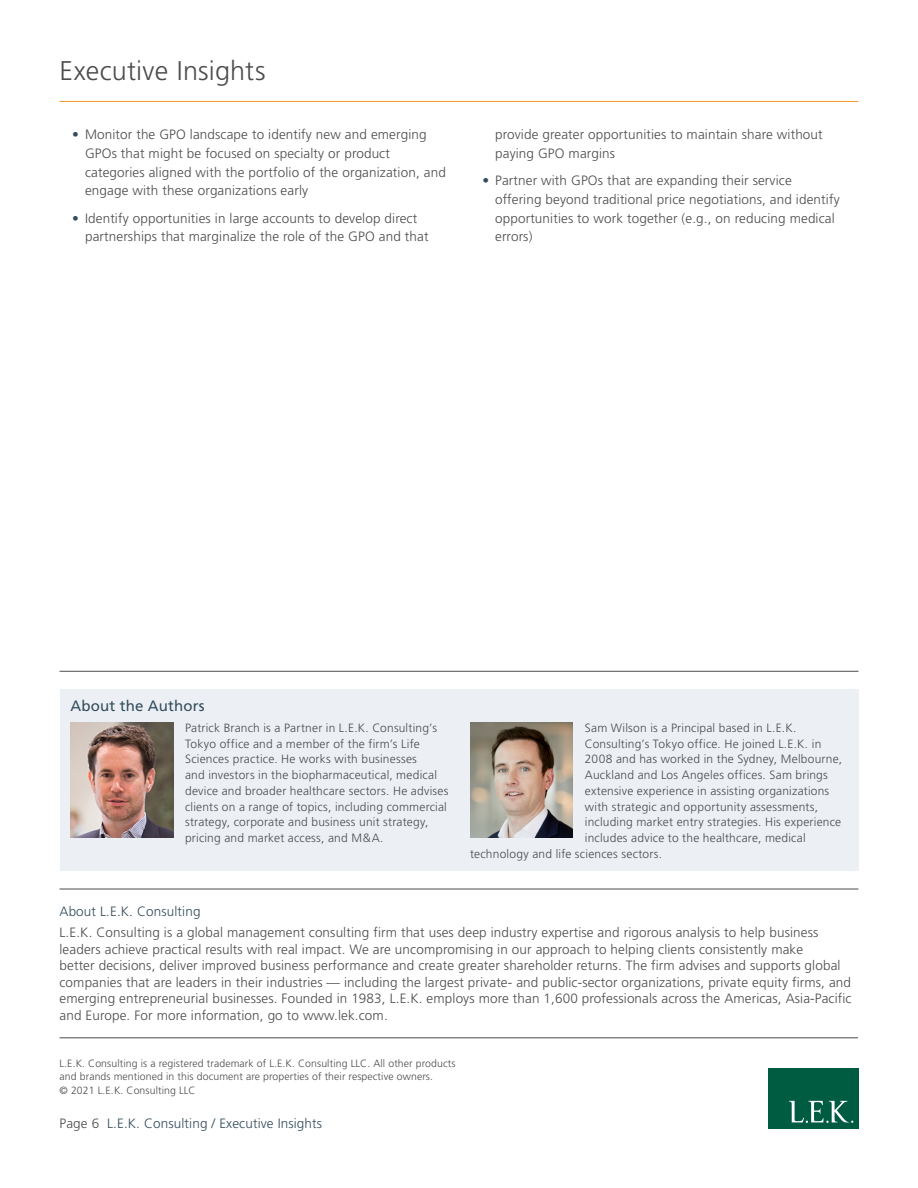
<style>
.page{position:relative;width:918px;height:1188px;background:#fff}
.page>*{position:absolute;margin:0;border:0;box-sizing:border-box;transform-origin:0 0}
.Exec_Insight_Head{font:300 27px "Frutiger";letter-spacing:.005em;color:#4b4c4d}
.Sub_Head_for_body{font:15px "Frutiger";letter-spacing:.01em;color:#334d5c}
.Body_Copy{font:300 13.5px/18.8px "Frutiger";letter-spacing:.01em;color:#4b4c4d}
.Footer_information{font:300 13.5px "Frutiger";letter-spacing:.01em;color:#334d5c}
.Body_Copy-2{font:300 13.5px "Frutiger";letter-spacing:.01em;color:#334d5c}
.Author_copy{font:300 12px/15.8px "Frutiger";letter-spacing:.015em;color:#4b4c4d}
.Chart_copy{font:300 10.5px/13.5px "Frutiger";letter-spacing:.01em;color:#4b4c4d}
.s1{color:#334d5c}
.s2{color:#4b4c4d}
</style>
<div class="page">
<hr style="left:60px;top:101px;width:798px;height:1px;background:#f79328">
<hr style="left:60px;top:1038px;width:798px;height:1px;background:#4b4c4d">
<div style="left:768px;top:1068px;width:91px;height:61px;background:#005c41"></div>
<svg style="left:789px;top:1101px;width:65px;height:22px"></svg>
<hr style="left:60px;top:889px;width:798px;height:1px;background:#4b4c4d">
<hr style="left:60px;top:671px;width:798px;height:1px;background:#4b4c4d">
<div style="left:60px;top:689px;width:798px;height:182px;background:#ecf0f4"></div>
<img style="left:71px;top:723px;width:102px;height:115px">
<img style="left:470px;top:723px;width:103px;height:115px">
<p class="Exec_Insight_Head" style="left:60px;top:55px;width:207px">Executive Insights</p>
<p class="Body_Copy" style="left:85px;top:125px;width:362px;text-indent:-13px"><span class="s1">•</span> Monitor the GPO landscape to identify new and emerging GPOs that might be focused on specialty or product categories aligned with the portfolio of the organization, and engage with these organizations early</p>
<p class="Body_Copy" style="left:85px;top:209px;width:345px;text-indent:-13px"><span class="s1">•</span> Identify opportunities in large accounts to develop direct partnerships that marginalize the role of the GPO and that</p>
<p class="Body_Copy" style="left:495px;top:125px;width:329px">provide greater opportunities to maintain share without paying GPO margins</p>
<p class="Body_Copy" style="left:495px;top:171px;width:346px;text-indent:-13px"><span class="s1">•</span> Partner with GPOs that are expanding their service offering beyond traditional price negotiations, and identify opportunities to work together (e.g., on reducing medical errors)</p>
<p class="Sub_Head_for_body" style="left:71px;top:697px;width:136px">About the Authors</p>
<p class="Author_copy" style="left:185px;top:720px;width:265px">Patrick Branch is a Partner in L.E.K. Consulting’s Tokyo office and a member of the firm’s Life Sciences practice. He works with businesses<br>and investors in the biopharmaceutical, medical device and broader healthcare sectors. He advises clients on a range of topics, including commercial strategy, corporate and business unit strategy, pricing and market access, and M&amp;A.</p>
<p class="Author_copy" style="left:585px;top:720px;width:213px">Sam Wilson is a Principal based in L.E.K.</p>
<p class="Author_copy" style="left:585px;top:736px;width:238px">Consulting’s Tokyo office. He joined L.E.K. in</p>
<p class="Author_copy" style="left:585px;top:752px;width:259px">2008 and has worked in the Sydney, Melbourne,</p>
<p class="Author_copy" style="left:585px;top:767px;width:244px">Auckland and Los Angeles offices. Sam brings</p>
<p class="Author_copy" style="left:585px;top:783px;width:246px">extensive experience in assisting organizations</p>
<p class="Author_copy" style="left:585px;top:799px;width:235px">with strategic and opportunity assessments,</p>
<p class="Author_copy" style="left:585px;top:815px;width:258px">including market entry strategies. His experience</p>
<p class="Author_copy" style="left:585px;top:830px;width:222px">includes advice to the healthcare, medical</p>
<p class="Author_copy" style="left:470px;top:846px;width:194px">technology and life sciences sectors.</p>
<p class="Body_Copy-2" style="left:60px;top:904px;width:143px">About L.E.K. Consulting</p>
<p class="Body_Copy" style="left:60px;top:924px;width:794px;line-height:16.5px">L.E.K. Consulting is a global management consulting firm that uses deep industry expertise and rigorous analysis to help business leaders achieve practical results with real impact. We are uncompromising in our approach to helping clients consistently make<br>better decisions, deliver improved business performance and create greater shareholder returns. The firm advises and supports global companies that are leaders in their industries — including the largest private- and public-sector organizations, private equity firms, and emerging entrepreneurial businesses. Founded in 1983, L.E.K. employs more than 1,600 professionals across the Americas, Asia-Pacific and Europe. For more information, go to www.lek.com.</p>
<p class="Chart_copy" style="left:60px;top:1057px;width:397px">L.E.K. Consulting is a registered trademark of L.E.K. Consulting LLC. All other products and brands mentioned in this document are properties of their respective owners.<br>© 2021 L.E.K. Consulting LLC</p>
<p class="Footer_information" style="left:60px;top:1116px;width:264px"><span class="s2">Page 6</span> L.E.K. Consulting / Executive Insights</p>
</div>
